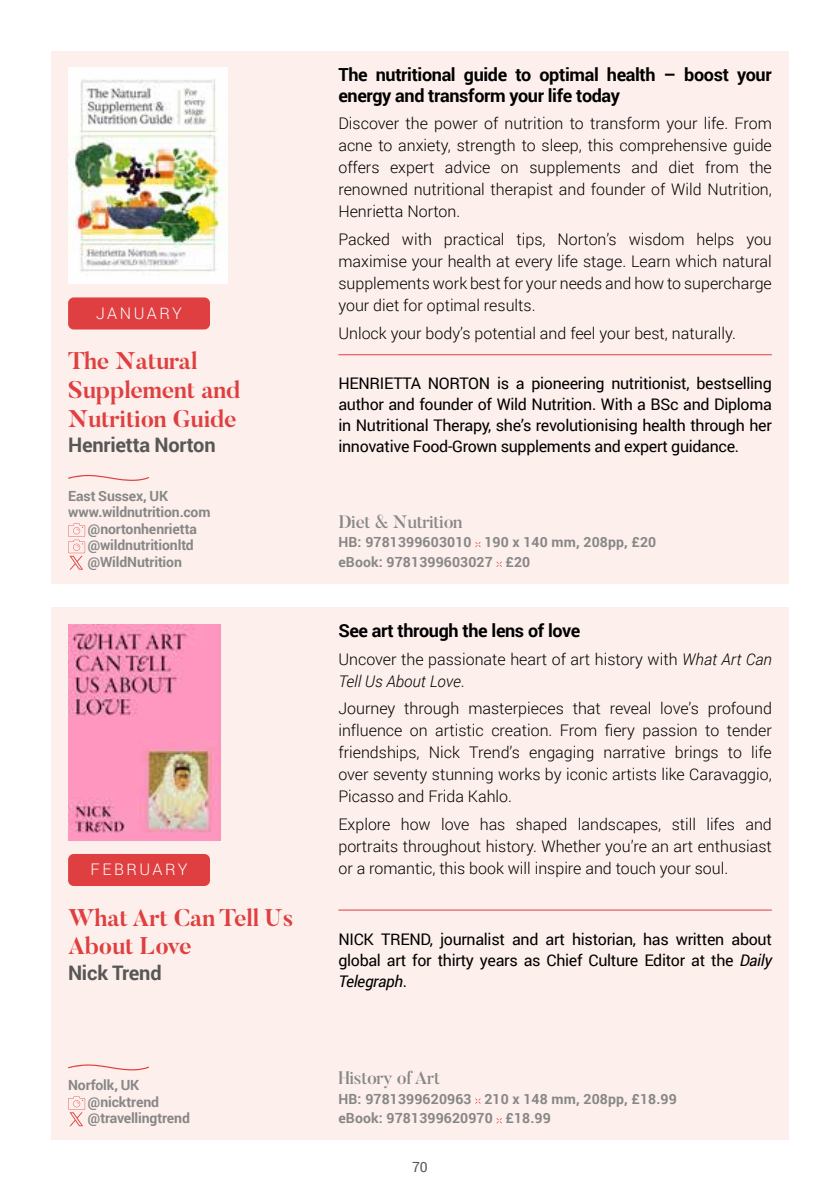
<style>
.page{position:relative;width:840px;height:1191px;background:#fff}
.page>*{position:absolute;margin:0;border:0;box-sizing:border-box;transform-origin:0 0}
.t1{font:700 24px/28.8px "Butler";letter-spacing:-.01em;color:#df3f40}
.t2{font:700 20px "Roboto";letter-spacing:-.01em;color:#575756}
.t3{font:700 18px/21px "Roboto";letter-spacing:-.02em;color:#000}
.t4{font:500 18px "Butler";letter-spacing:-.02em;color:#878787}
.t5{font:300 16px/22px "Roboto";color:#000;text-align:justify}
.t6{font:16px/21px "Roboto";letter-spacing:-.02em;color:#000;text-align:justify}
.t7{font:300 16px "Roboto";letter-spacing:.15em;color:#fff}
.t8{font:700 14px/19.6px "Roboto";color:#878787}
.t9{font:14px "Roboto";color:#575756}
.s1{font-style:italic}
</style>
<div class="page">
<div style="left:51px;top:51px;width:737px;height:532px;background:#fdefeb"></div>
<div style="left:68px;top:297px;width:142px;height:32px;background:#df3f40;border-radius:6px"></div>
<img style="left:68px;top:68px;width:159px;height:216px">
<svg style="left:68px;top:475px;width:81px;height:6px"></svg>
<hr style="left:338px;top:354px;width:433px;height:1px;background:#df3f40">
<svg style="left:475px;top:542px;width:5px;height:5px"></svg>
<svg style="left:496px;top:561px;width:5px;height:6px"></svg>
<svg style="left:68px;top:523px;width:17px;height:46px"></svg>
<div style="left:51px;top:607px;width:737px;height:533px;background:#fdefeb"></div>
<div style="left:68px;top:854px;width:142px;height:32px;background:#df3f40;border-radius:6px"></div>
<img style="left:68px;top:624px;width:152px;height:216px">
<svg style="left:68px;top:1064px;width:81px;height:6px"></svg>
<hr style="left:338px;top:909px;width:433px;height:1px;background:#df3f40">
<svg style="left:475px;top:1098px;width:5px;height:5px"></svg>
<svg style="left:496px;top:1118px;width:5px;height:5px"></svg>
<svg style="left:68px;top:1096px;width:17px;height:30px"></svg>
<p class="t7" style="left:96px;top:302px;width:87px">JANUARY</p>
<h1 class="t1" style="left:68px;top:346px;width:174px">The Natural<br>Supplement and<br>Nutrition Guide</h1>
<p class="t2" style="left:68px;top:431px;width:149px">Henrietta Norton</p>
<p class="t8" style="left:68px;top:485px;width:101px">East Sussex, UK</p>
<p class="t8" style="left:68px;top:502px;width:144px">www.wildnutrition.com</p>
<p class="t8" style="left:88px;top:518px;width:111px">@nortonhenrietta</p>
<p class="t8" style="left:88px;top:535px;width:107px">@wildnutritionltd</p>
<p class="t8" style="left:88px;top:551px;width:95px">@WildNutrition</p>
<p class="t7" style="left:91px;top:858px;width:98px">FEBRUARY</p>
<h1 class="t1" style="left:68px;top:903px;width:227px">What Art Can Tell Us<br>About Love</h1>
<p class="t2" style="left:68px;top:958px;width:95px">Nick Trend</p>
<p class="t8" style="left:88px;top:1076px;width:103px;line-height:16.4px;text-indent:-20px">Norfolk, UK @nicktrend @travellingtrend</p>
<p class="t3" style="left:338px;top:63px;width:434px">The nutritional guide to optimal health – boost your energy and transform your life today</p>
<p class="t5" style="left:338px;top:112px;width:435px">Discover the power of nutrition to transform your life. From acne to anxiety, strength to sleep, this comprehensive guide offers expert advice on supplements and diet from the renowned nutritional therapist and founder of Wild Nutrition, Henrietta Norton.</p>
<p class="t5" style="left:338px;top:228px;width:435px">Packed with practical tips, Norton’s wisdom helps you maximise your health at every life stage. Learn which natural supplements work best for your needs and how to supercharge your diet for optimal results.</p>
<p class="t5" style="left:338px;top:321px;width:399px">Unlock your body’s potential and feel your best, naturally.</p>
<p class="t6" style="left:338px;top:372px;width:434px">HENRIETTA NORTON is a pioneering nutritionist, bestselling author and founder of Wild Nutrition. With a BSc and Diploma in Nutritional Therapy, she’s revolutionising health through her innovative Food-Grown supplements and expert guidance.</p>
<p class="t4" style="left:338px;top:510px;width:126px">Diet &amp; Nutrition</p>
<p class="t8" style="left:338px;top:532px;width:319px">HB: 9781399603010 190 x 140 mm, 208pp, £20 eBook: 9781399603027 £20</p>
<p class="t3" style="left:338px;top:619px;width:243px">See art through the lens of love</p>
<p class="t5" style="left:338px;top:647px;width:434px">Uncover the passionate heart of art history with <span class="s1">What Art Can<br>Tell Us About Love</span>.</p>
<p class="t5" style="left:338px;top:697px;width:435px">Journey through masterpieces that reveal love’s profound influence on artistic creation. From fiery passion to tender friendships, Nick Trend’s engaging narrative brings to life over seventy stunning works by iconic artists like Caravaggio, Picasso and Frida Kahlo.</p>
<p class="t5" style="left:338px;top:813px;width:435px">Explore how love has shaped landscapes, still lifes and portraits throughout history. Whether you’re an art enthusiast or a romantic, this book will inspire and touch your soul.</p>
<p class="t6" style="left:338px;top:927px;width:435px">NICK TREND, journalist and art historian, has written about global art for thirty years as Chief Culture Editor at the <span class="s1">Daily Telegraph</span>.</p>
<p class="t4" style="left:338px;top:1066px;width:103px">History of Art</p>
<p class="t8" style="left:338px;top:1088px;width:340px">HB: 9781399620963 210 x 148 mm, 208pp, £18.99 eBook: 9781399620970 £18.99</p>
<p class="t9" style="left:412px;top:1156px;width:17px">70</p>
</div>
